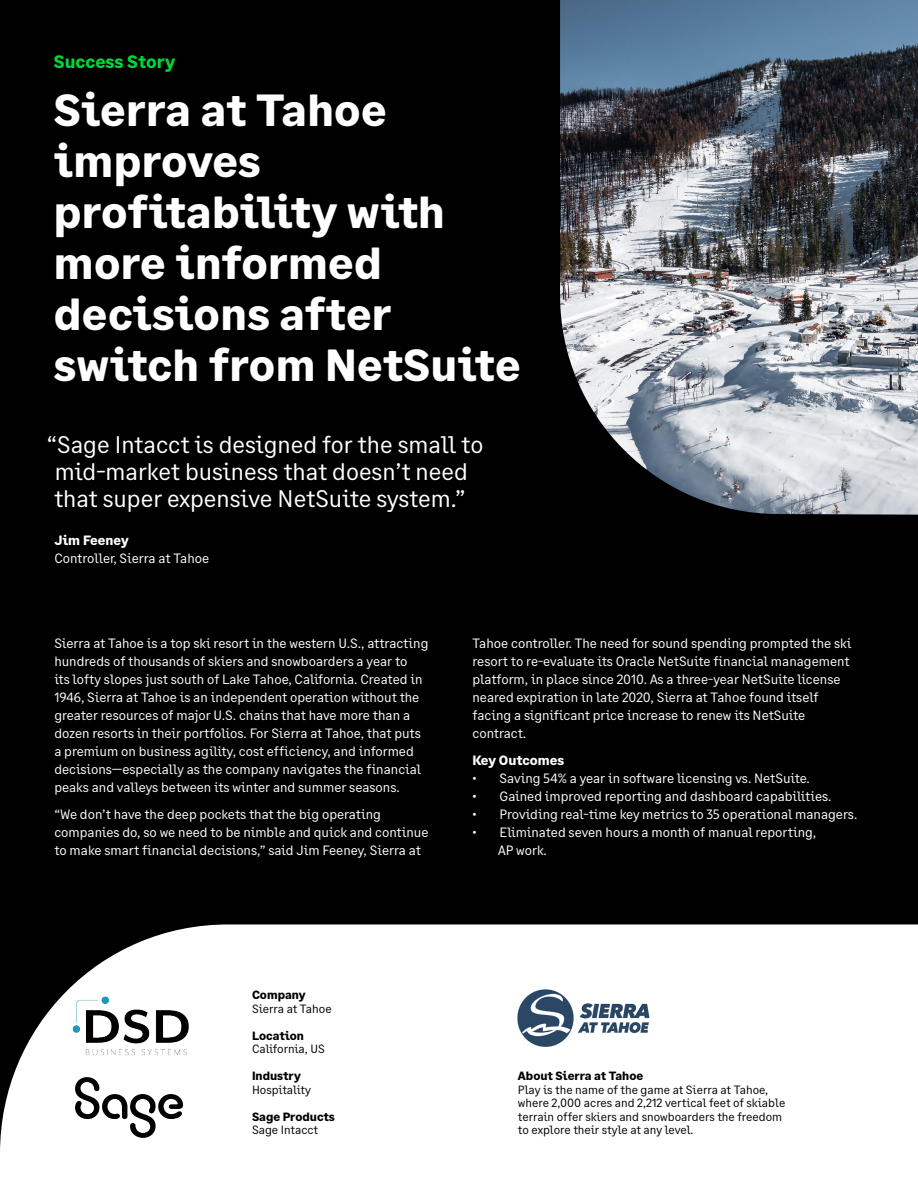
<style>
.page{position:relative;width:918px;height:1188px;background:#000}
.page>*{position:absolute;margin:0;border:0;box-sizing:border-box;transform-origin:0 0}
.Headline_1_Alternate{font:700 45px/51px "Sage Text";letter-spacing:.005em;color:#fff}
.Heading_2{font:24px/27px "Sage Text";color:#fff}
.Document_Label{font:700 18px "Sage Text";color:#00d639}
.Body{font:13.5px/18px "Sage Text";color:#fff}
.t1{font:700 13.5px "Sage Text";color:#fff}
.t2{font:12px/13.5px "Sage Text";color:#000}
.t3{font:700 12px/13.5px "Sage Text";color:#000}
.s1{font-weight:700}
.s2{font-weight:400}
</style>
<div class="page">
<div style="left:0;top:924px;width:918px;height:264px;background:#fff"></div>
<svg style="left:75px;top:1077px;width:108px;height:61px"></svg>
<img style="left:517px;top:989px;width:142px;height:58px">
<img style="left:560px;top:0;width:358px;height:515px">
<img style="left:67px;top:991px;width:133px;height:76px">
<p class="Document_Label" style="left:54px;top:51px;width:123px">Success Story</p>
<p class="Headline_1_Alternate" style="left:54px;top:85px;width:468px">Sierra at Tahoe improves profitability with more informed decisions after switch from NetSuite</p>
<p class="Heading_2" style="left:47px;top:432px;width:438px">“Sage Intacct is designed for the small to mid-market business that doesn’t need that super expensive NetSuite system.”</p>
<p class="t1" style="left:54px;top:532px;width:76px">Jim Feeney</p>
<p class="Body" style="left:54px;top:550px;width:156px">Controller, Sierra at Tahoe</p>
<p class="Body" style="left:54px;top:634px;width:376px">Sierra at Tahoe is a top ski resort in the western U.S., attracting hundreds of thousands of skiers and snowboarders a year to<br>its lofty slopes just south of Lake Tahoe, California. Created in 1946, Sierra at Tahoe is an independent operation without the greater resources of major U.S. chains that have more than a dozen resorts in their portfolios. For Sierra at Tahoe, that puts a premium on business agility, cost efficiency, and informed decisions—especially as the company navigates the financial peaks and valleys between its winter and summer seasons.</p>
<p class="Body" style="left:54px;top:805px;width:376px">“We don’t have the deep pockets that the big operating companies do, so we need to be nimble and quick and continue to make smart financial decisions,” said Jim Feeney, Sierra at</p>
<p class="Body" style="left:472px;top:634px;width:380px">Tahoe controller. The need for sound spending prompted the ski resort to re-evaluate its Oracle NetSuite financial management platform, in place since 2010. As a three-year NetSuite license neared expiration in late 2020, Sierra at Tahoe found itself facing a significant price increase to renew its NetSuite contract.</p>
<p class="t1" style="left:472px;top:752px;width:93px">Key Outcomes</p>
<p class="Body" style="left:472px;top:769px;width:339px">• Saving 54% a year in software licensing vs. NetSuite.</p>
<p class="Body" style="left:472px;top:787px;width:361px">• Gained improved reporting and dashboard capabilities.</p>
<p class="Body" style="left:472px;top:805px;width:386px">• Providing real-time key metrics to 35 operational managers.</p>
<p class="Body" style="left:472px;top:823px;width:345px">• Eliminated seven hours a month of manual reporting,</p>
<p class="Body" style="left:498px;top:841px;width:50px">AP work.</p>
<p class="t2" style="left:252px;top:988px;width:81px"><span class="s1">Company<br></span>Sierra at Tahoe</p>
<p class="t3" style="left:252px;top:1029px;width:54px">Location</p>
<p class="t2" style="left:252px;top:1042px;width:74px">California, US</p>
<p class="t2" style="left:252px;top:1069px;width:60px"><span class="s1">Industry<br></span>Hospitality</p>
<p class="t3" style="left:252px;top:1110px;width:84px">Sage Products<br><span class="s2">Sage Intacct</span></p>
<p class="t3" style="left:518px;top:1069px;width:127px">About Sierra at Tahoe</p>
<p class="t2" style="left:518px;top:1083px;width:269px">Play is the name of the game at Sierra at Tahoe, where 2,000 acres and 2,212 vertical feet of skiable terrain offer skiers and snowboarders the freedom to explore their style at any level.</p>
</div>
